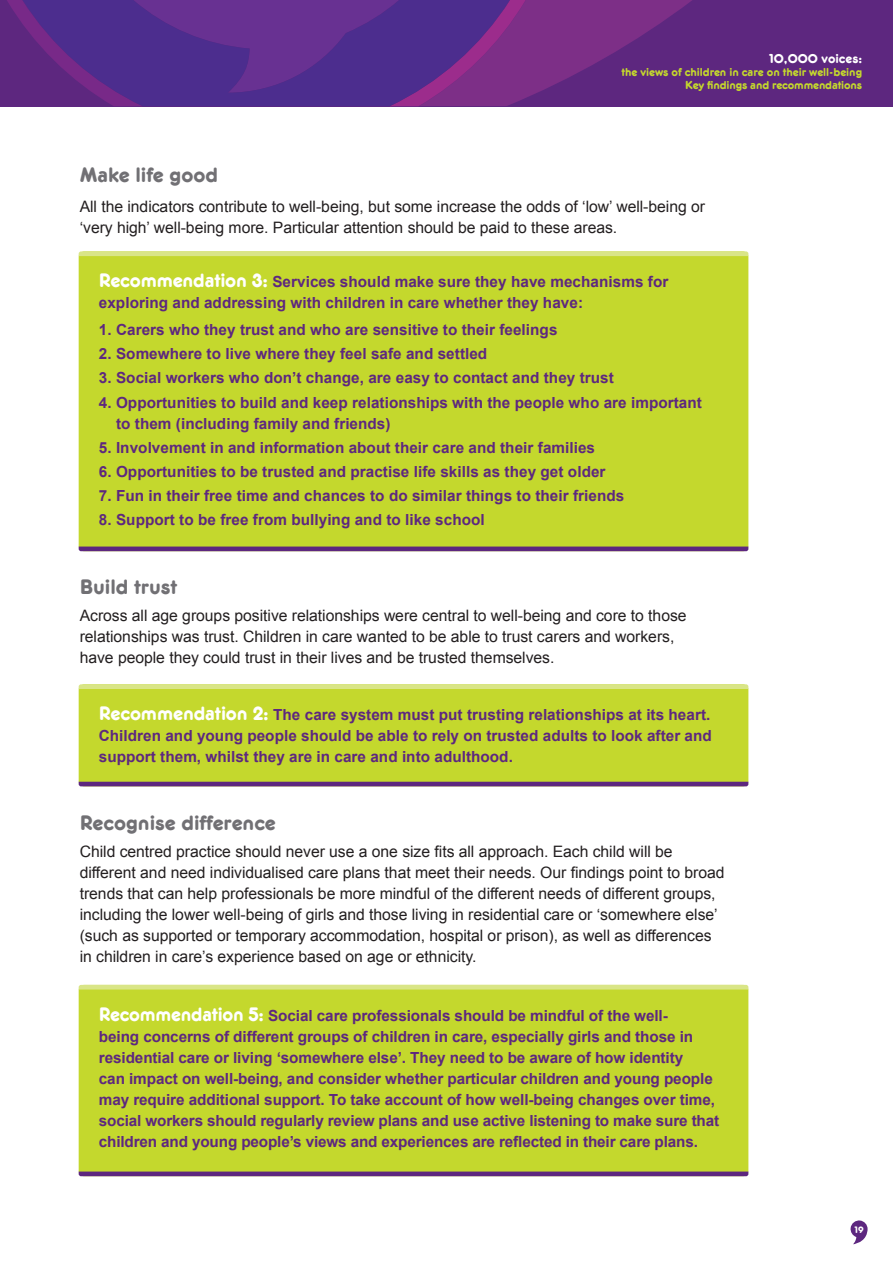
<style>
.page{position:relative;width:893px;height:1263px;background:#fff}
.page>*{position:absolute;margin:0;border:0;box-sizing:border-box;transform-origin:0 0}
.t1{font:21.75px "Frankfurter Medium Plain";color:#717074}
.t2{font:15.75px/21px "Arial";letter-spacing:-.005em;color:#231f20}
.t3{font:700 15.3px/21px "Arial";letter-spacing:.005em;color:#5d277f}
.t4{font:13.5px "Frankfurter Medium Plain";color:#fff}
.t5{font:12px/12.8px "Frankfurter Medium Plain";letter-spacing:-.005em;color:#c4d82d;text-align:right}
.t6{font:9.75px "Frankfurter Medium Plain";color:#fff}
.s1{font-family:"Frankfurter Medium Plain";font-weight:400;font-size:20.25px;color:#fff}
</style>
<div class="page">
<svg style="left:850px;top:1220px;width:17px;height:24px"></svg>
<div style="left:0;top:0;width:893px;height:106px;background:#5d277f"></div>
<svg style="left:7px;top:0;width:685px;height:106px"></svg>
<div style="left:79px;top:684px;width:669px;height:102px;background:#c4d82d;border-radius:6px"></div>
<div style="left:79px;top:985px;width:669px;height:191px;background:#c4d82d;border-radius:6px"></div>
<hr style="left:79px;top:782px;width:669px;height:4px;background:#5d277f">
<svg style="left:79px;top:1171px;width:669px;height:5px;background:#683b75"></svg>
<div style="left:79px;top:684px;width:669px;height:5px;background:#d9e587"></div>
<hr style="left:79px;top:985px;width:669px;height:4px;background:#d9e587">
<div style="left:79px;top:251px;width:669px;height:300px;background:#c4d82d;border-radius:6px"></div>
<svg style="left:79px;top:546px;width:669px;height:5px;background:#683a75"></svg>
<div style="left:79px;top:251px;width:669px;height:5px;background:#d9e587"></div>
<p class="t4" style="left:769px;top:51px;width:94px">10,000 voices:</p>
<p class="t5" style="left:621px;top:66px;width:242px">the views of children in care on their well-being<br>Key findings and recommendations</p>
<h1 class="t1" style="left:80px;top:163px;width:140px">Make life good</h1>
<p class="t2" style="left:80px;top:196px;width:627px">All the indicators contribute to well-being, but some increase the odds of ‘low’ well-being or ‘very high’ well-being more. Particular attention should be paid to these areas.</p>
<p class="t3" style="left:99px;top:271px;width:571px"><span class="s1">Recommendation 3:</span> Services should make sure they have mechanisms for exploring and addressing with children in care whether they have:</p>
<p class="t3" style="left:99px;top:320px;width:460px">1. Carers who they trust and who are sensitive to their feelings</p>
<p class="t3" style="left:99px;top:344px;width:390px">2. Somewhere to live where they feel safe and settled</p>
<p class="t3" style="left:99px;top:368px;width:517px">3. Social workers who don’t change, are easy to contact and they trust</p>
<p class="t3" style="left:116px;top:392px;width:587px;text-indent:-17px">4. Opportunities to build and keep relationships with the people who are important to them (including family and friends)</p>
<p class="t3" style="left:99px;top:437px;width:498px">5. Involvement in and information about their care and their families</p>
<p class="t3" style="left:99px;top:462px;width:508px">6. Opportunities to be trusted and practise life skills as they get older</p>
<p class="t3" style="left:99px;top:486px;width:527px">7. Fun in their free time and chances to do similar things to their friends</p>
<p class="t3" style="left:99px;top:510px;width:387px">8. Support to be free from bullying and to like school</p>
<h1 class="t1" style="left:80px;top:574px;width:99px">Build trust</h1>
<p class="t2" style="left:80px;top:605px;width:608px">Across all age groups positive relationships were central to well-being and core to those relationships was trust. Children in care wanted to be able to trust carers and workers, have people they could trust in their lives and be trusted themselves.</p>
<p class="t3" style="left:99px;top:705px;width:614px;text-align:justify"><span class="s1">Recommendation 2:</span> The care system must put trusting relationships at its heart.<br>Children and young people should be able to rely on trusted adults to look after and support them, whilst they are in care and into adulthood.</p>
<h1 class="t1" style="left:80px;top:810px;width:198px">Recognise difference</h1>
<p class="t2" style="left:80px;top:841px;width:646px">Child centred practice should never use a one size fits all approach. Each child will be different and need individualised care plans that meet their needs. Our findings point to broad trends that can help professionals be more mindful of the different needs of different groups, including the lower well-being of girls and those living in residential care or ‘somewhere else’ (such as supported or temporary accommodation, hospital or prison), as well as differences in children in care’s experience based on age or ethnicity.</p>
<p class="t3" style="left:99px;top:1005px;width:622px"><span class="s1">Recommendation 5:</span> Social care professionals should be mindful of the well-<br>being concerns of different groups of children in care, especially girls and those in residential care or living ‘somewhere else’. They need to be aware of how identity<br>can impact on well-being, and consider whether particular children and young people may require additional support. To take account of how well-being changes over time, social workers should regularly review plans and use active listening to make sure that children and young people’s views and experiences are reflected in their care plans.</p>
<p class="t6" style="left:855px;top:1224px;width:10px">19</p>
</div>
